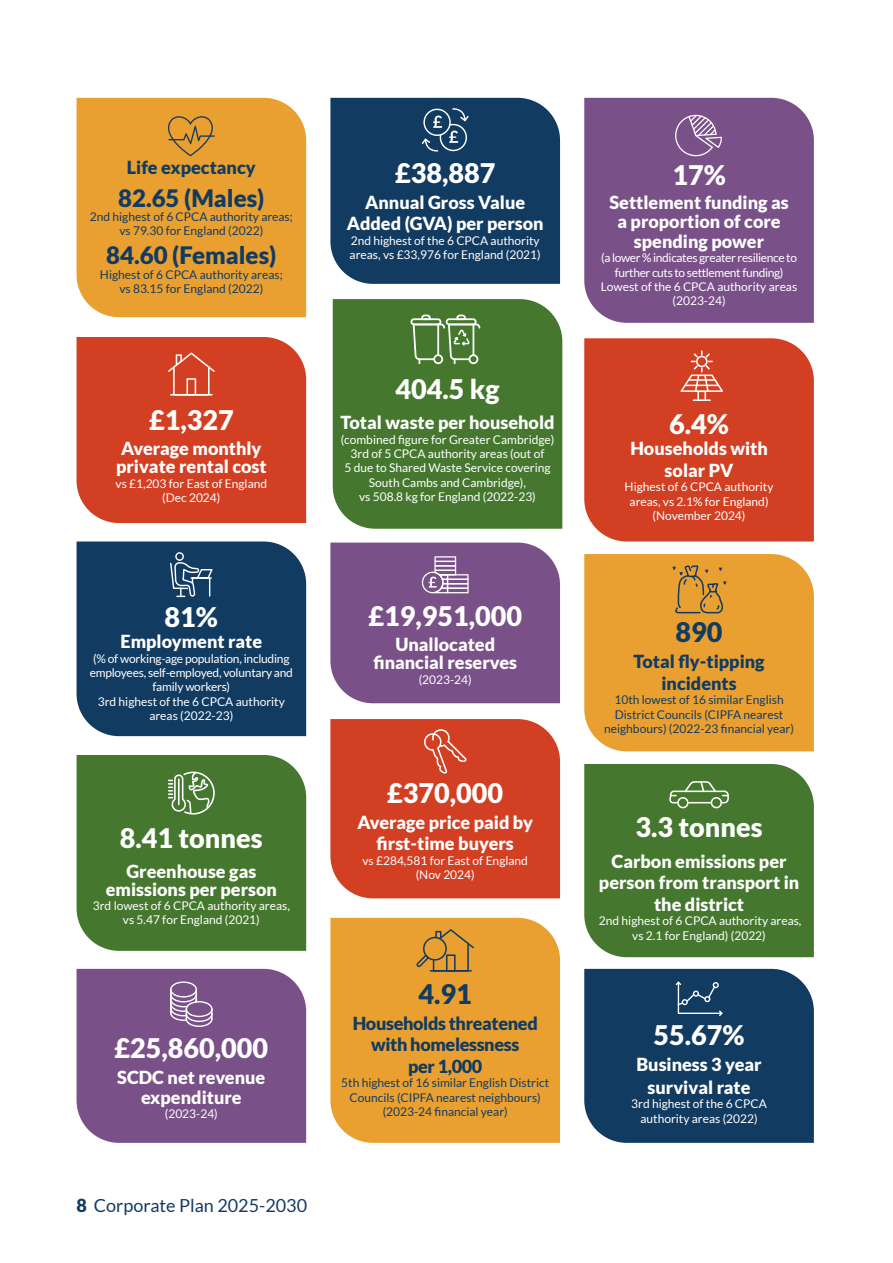
<style>
.page{position:relative;width:893px;height:1263px;background:#fff}
.page>*{position:absolute;margin:0;border:0;box-sizing:border-box;transform-origin:0 0}
.t1{font:900 27px "Lato";color:#fff}
.t2{font:900 27px "Lato";color:#123b61}
.t3{font:900 24px "Lato";color:#123b61}
.t4{font:900 18px/21.6px "Lato";color:#fff;text-align:center}
.t5{font:900 18px/21.6px "Lato";letter-spacing:-.02em;color:#123b61;text-align:center}
.t6{font:900 18px/21.6px "Lato";color:#123b61;text-align:center}
.t7{font:18px "Lato";color:#123b61}
.t8{font:12px/14.4px "Lato";color:#fff;text-align:center}
.t9{font:12px/14.4px "Lato";color:#123b61;text-align:center}
.t10{font:12px/14.4px "Lato";letter-spacing:-.02em;color:#fff;text-align:center}
.t11{font:12px/14.4px "Lato";letter-spacing:-.03em;color:#fff;text-align:center}
.s1{font-weight:900}
</style>
<div class="page">
<div style="left:77px;top:98px;width:229px;height:219px;background:#e9a031"></div>
<div style="left:330px;top:918px;width:230px;height:225px;background:#e9a031"></div>
<div style="left:333px;top:299px;width:229px;height:230px;background:#45782e"></div>
<div style="left:584px;top:554px;width:230px;height:197px;background:#e9a031"></div>
<div style="left:584px;top:338px;width:230px;height:203px;background:#d23f22"></div>
<div style="left:584px;top:98px;width:230px;height:225px;background:#7a5089"></div>
<svg style="left:164px;top:116px;width:53px;height:40px;background:#cc9237"></svg>
<div style="left:77px;top:337px;width:229px;height:186px;background:#d23f22"></div>
<div style="left:77px;top:755px;width:229px;height:196px;background:#45782e"></div>
<div style="left:584px;top:969px;width:230px;height:174px;background:#123b61"></div>
<div style="left:77px;top:969px;width:229px;height:174px;background:#7a5089"></div>
<svg style="left:416px;top:929px;width:58px;height:43px;background:#c48e39"></svg>
<svg style="left:330px;top:719px;width:230px;height:179px;background:#d3472b"></svg>
<svg style="left:330px;top:98px;width:230px;height:186px;background:#1c4367"></svg>
<div style="left:330px;top:543px;width:230px;height:160px;background:#7a5089"></div>
<svg style="left:680px;top:350px;width:43px;height:51px;background:#da644d"></svg>
<div style="left:584px;top:764px;width:230px;height:193px;background:#45782e"></div>
<div style="left:77px;top:541px;width:229px;height:195px;background:#123b61"></div>
<svg style="left:674px;top:112px;width:48px;height:44px;background:#916f9d"></svg>
<svg style="left:410px;top:315px;width:70px;height:49px;background:#6e965c"></svg>
<svg style="left:671px;top:565px;width:57px;height:80px;background:#d59635"></svg>
<p class="t6" style="left:127px;top:156px;width:130px">Life expectancy</p>
<p class="t3" style="left:118px;top:184px;width:148px">82.65 (Males)</p>
<p class="t9" style="left:90px;top:209px;width:204px">2nd highest of 6 CPCA authority areas; vs 79.30 for England (2022)</p>
<p class="t3" style="left:106px;top:241px;width:172px">84.60 (Females)</p>
<p class="t9" style="left:100px;top:267px;width:184px">Highest of 6 CPCA authority areas; vs 83.15 for England (2022)</p>
<p class="t1" style="left:149px;top:404px;width:86px">£1,327</p>
<p class="t4" style="left:116px;top:439px;width:152px;line-height:18px;text-align:left">Average monthly private rental cost</p>
<p class="t8" style="left:116px;top:476px;width:153px">vs £1,203 for East of England (Dec 2024)</p>
<p class="t1" style="left:395px;top:157px;width:102px">£38,887</p>
<p class="t4" style="left:347px;top:191px;width:198px">Annual Gross Value<br>Added (GVA) per person</p>
<p class="t8" style="left:350px;top:233px;width:193px;text-align:left">2nd highest of the 6 CPCA authority areas, vs £33,976 for England (2021)</p>
<p class="t1" style="left:396px;top:373px;width:105px">404.5 kg</p>
<p class="t4" style="left:340px;top:411px;width:216px">Total waste per household</p>
<p class="t8" style="left:341px;top:432px;width:215px">(combined figure for Greater Cambridge)</p>
<p class="t8" style="left:344px;top:446px;width:208px">3rd of 5 CPCA authority areas (out of<br>5 due to Shared Waste Service covering South Cambs and Cambridge),<br>vs 508.8 kg for England (2022-23)</p>
<p class="t1" style="left:165px;top:601px;width:55px">81%</p>
<p class="t4" style="left:121px;top:630px;width:143px">Employment rate</p>
<p class="t10" style="left:90px;top:651px;width:205px">(% of working-age population, including employees, self-employed, voluntary and family workers)</p>
<p class="t8" style="left:98px;top:694px;width:189px">3rd highest of the 6 CPCA authority areas (2022-23)</p>
<p class="t1" style="left:120px;top:822px;width:144px">8.41 tonnes</p>
<p class="t4" style="left:106px;top:862px;width:173px;line-height:18px">Greenhouse gas emissions per person</p>
<p class="t8" style="left:93px;top:898px;width:199px">3rd lowest of 6 CPCA authority areas, vs 5.47 for England (2021)</p>
<p class="t1" style="left:114px;top:1032px;width:155px">£25,860,000</p>
<p class="t4" style="left:117px;top:1067px;width:150px;line-height:19.5px">SCDC net revenue expenditure</p>
<p class="t8" style="left:165px;top:1106px;width:55px">(2023-24)</p>
<h3 class="t7" style="left:77px;top:1195px;width:232px"><span class="s1">8</span> Corporate Plan 2025-2030</h3>
<p class="t1" style="left:368px;top:600px;width:155px">£19,951,000</p>
<p class="t4" style="left:373px;top:635px;width:145px;line-height:18px">Unallocated financial reserves</p>
<p class="t8" style="left:419px;top:672px;width:55px">(2023-24)</p>
<p class="t1" style="left:387px;top:777px;width:117px">£370,000</p>
<p class="t4" style="left:357px;top:811px;width:177px">Average price paid by first-time buyers</p>
<p class="t8" style="left:362px;top:853px;width:167px">vs £284,581 for East of England (Nov 2024)</p>
<p class="t2" style="left:419px;top:978px;width:55px">4.91</p>
<p class="t5" style="left:353px;top:1012px;width:187px">Households threatened with homelessness<br>per 1,000</p>
<p class="t9" style="left:341px;top:1076px;width:209px">5th highest of 16 similar English District<br>Councils (CIPFA nearest neighbours) (2023-24 financial year)</p>
<p class="t1" style="left:672px;top:159px;width:55px">17%</p>
<p class="t4" style="left:609px;top:192px;width:181px;line-height:19.5px">Settlement funding as a proportion of core spending power</p>
<p class="t11" style="left:601px;top:251px;width:197px">(a lower % indicates greater resilience to further cuts to settlement funding)</p>
<p class="t8" style="left:601px;top:279px;width:198px">Lowest of the 6 CPCA authority areas (2023-24)</p>
<p class="t1" style="left:669px;top:408px;width:61px">6.4%</p>
<p class="t4" style="left:630px;top:437px;width:139px">Households with solar PV</p>
<p class="t8" style="left:625px;top:480px;width:150px">Highest of 6 CPCA authority areas, vs 2.1% for England) (November 2024)</p>
<p class="t2" style="left:676px;top:617px;width:48px">890</p>
<p class="t6" style="left:633px;top:650px;width:133px">Total fly-tipping incidents</p>
<p class="t9" style="left:604px;top:692px;width:191px">10th lowest of 16 similar English<br>District Councils (CIPFA nearest neighbours) (2022-23 financial year)</p>
<p class="t1" style="left:635px;top:812px;width:129px">3.3 tonnes</p>
<p class="t4" style="left:599px;top:850px;width:202px">Carbon emissions per person from transport in the district</p>
<p class="t8" style="left:599px;top:913px;width:204px">2nd highest of 6 CPCA authority areas, vs 2.1 for England) (2022)</p>
<p class="t1" style="left:653px;top:1020px;width:93px">55.67%</p>
<p class="t4" style="left:636px;top:1053px;width:127px;line-height:22.5px">Business 3 year survival rate</p>
<p class="t8" style="left:631px;top:1096px;width:137px">3rd highest of the 6 CPCA authority areas (2022)</p>
</div>
